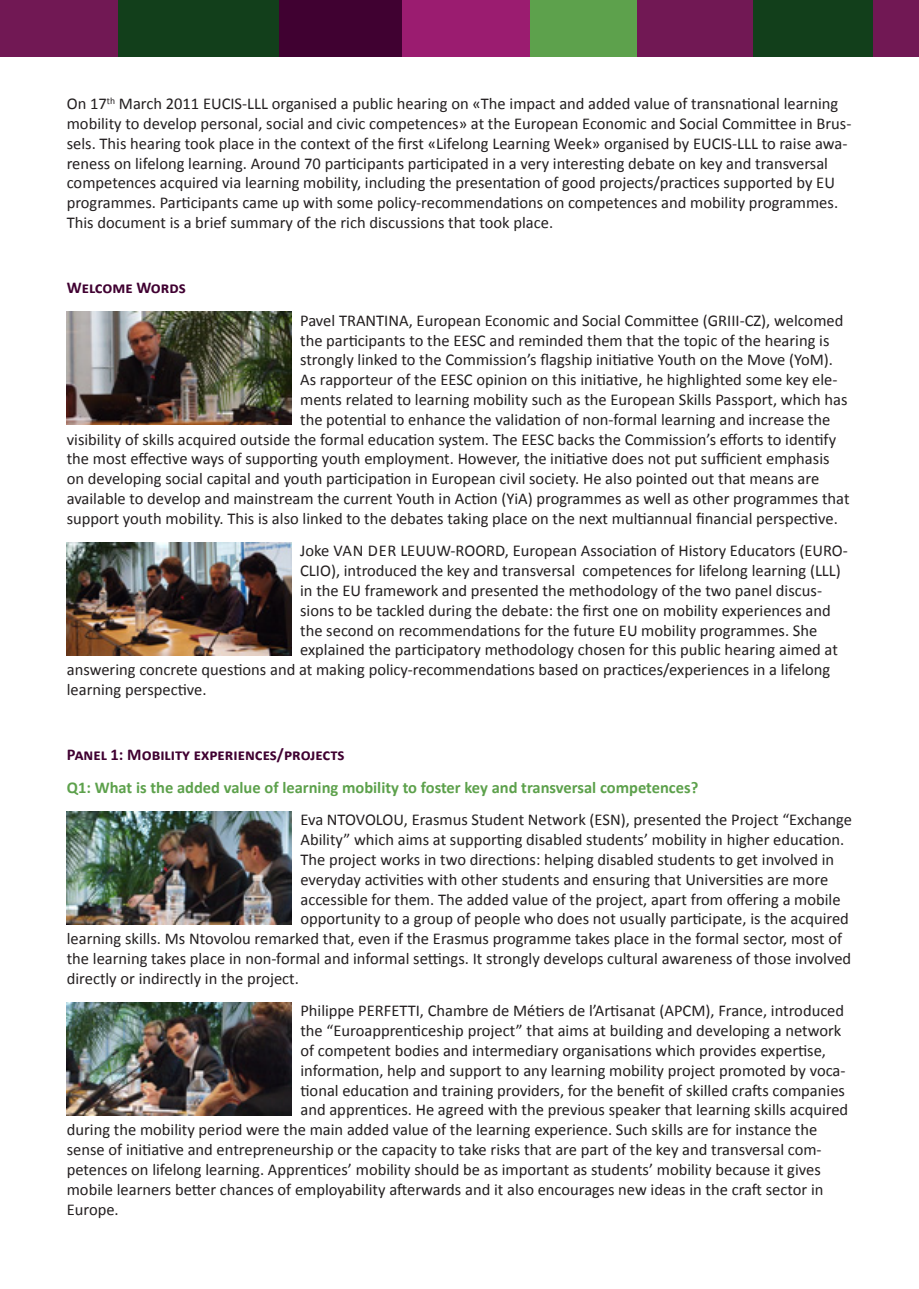
<style>
.page{position:relative;width:919px;height:1289px;background:#fff}
.page>*{position:absolute;margin:0;border:0;box-sizing:border-box;transform-origin:0 0}
.t1{font:16.5px/19.8px "Calibri";color:#231f20}
.t2{font:700 16.5px "Calibri";color:#5da14c}
.t3{font:700 16.5px "Calibri";color:#400131}
</style>
<div class="page">
<div style="left:0;top:0;width:128px;height:57px;background:#711854"></div>
<div style="left:630px;top:0;width:133px;height:57px;background:#711854"></div>
<div style="left:270px;top:0;width:153px;height:57px;background:#400131"></div>
<div style="left:119px;top:0;width:160px;height:57px;background:#123f1b"></div>
<div style="left:753px;top:0;width:123px;height:57px;background:#123f1b"></div>
<div style="left:525px;top:0;width:111px;height:57px;background:#5da14c"></div>
<div style="left:402px;top:0;width:128px;height:57px;background:#9b1c70"></div>
<div style="left:873px;top:0;width:45px;height:57px;background:#711854"></div>
<img style="left:66px;top:312px;width:225px;height:112px">
<img style="left:66px;top:542px;width:225px;height:113px">
<img style="left:67px;top:811px;width:225px;height:113px">
<img style="left:67px;top:1002px;width:225px;height:113px">
<p class="t1" style="left:67px;top:94px;width:786px">On 17<sup>th</sup> March 2011 EUCIS-LLL organised a public hearing on «The impact and added value of transnational learning mobility to develop personal, social and civic competences» at the European Economic and Social Committee in Brus&shy;sels. This hearing took place in the context of the first «Lifelong Learning Week» organised by EUCIS-LLL to raise awa&shy;reness on lifelong learning. Around 70 participants participated in a very interesting debate on key and transversal competences acquired via learning mobility, including the presentation of good projects/practices supported by EU programmes. Participants came up with some policy-recommendations on competences and mobility programmes.<br>This document is a brief summary of the rich discussions that took place.</p>
<p class="t3" style="left:67px;top:277px;width:121px">Welcome Words</p>
<p class="t1" style="left:300px;top:310px;width:544px">Pavel TRANTINA, European Economic and Social Committee (GRIII-CZ), welcomed</p>
<p class="t1" style="left:300px;top:330px;width:531px">the participants to the EESC and reminded them that the topic of the hearing is</p>
<p class="t1" style="left:300px;top:350px;width:534px">strongly linked to the Commission’s flagship initiative Youth on the Move (YoM).</p>
<p class="t1" style="left:300px;top:370px;width:539px">As rapporteur of the EESC opinion on this initiative, he highlighted some key ele-</p>
<p class="t1" style="left:300px;top:389px;width:549px">ments related to learning mobility such as the European Skills Passport, which has</p>
<p class="t1" style="left:300px;top:409px;width:531px">the potential to enhance the validation of non-formal learning and increase the</p>
<p class="t1" style="left:67px;top:429px;width:770px">visibility of skills acquired outside the formal education system. The EESC backs the Commission’s efforts to identify</p>
<p class="t1" style="left:67px;top:449px;width:764px">the most effective ways of supporting youth employment. However, the initiative does not put sufficient emphasis</p>
<p class="t1" style="left:67px;top:469px;width:754px">on developing social capital and youth participation in European civil society. He also pointed out that means are</p>
<p class="t1" style="left:67px;top:488px;width:784px">available to develop and mainstream the current Youth in Action (YiA) programmes as well as other programmes that</p>
<p class="t1" style="left:67px;top:508px;width:772px">support youth mobility. This is also linked to the debates taking place on the next multiannual financial perspective.</p>
<p class="t1" style="left:300px;top:541px;width:549px">Joke VAN DER LEUUW-ROORD, European Association of History Educators (EURO-</p>
<p class="t1" style="left:300px;top:561px;width:542px">CLIO), introduced the key and transversal competences for lifelong learning (LLL)</p>
<p class="t1" style="left:300px;top:580px;width:523px">in the EU framework and presented the methodology of the two panel discus-</p>
<p class="t1" style="left:300px;top:600px;width:532px">sions to be tackled during the debate: the first one on mobility experiences and</p>
<p class="t1" style="left:300px;top:620px;width:518px">the second on recommendations for the future EU mobility programmes. She</p>
<p class="t1" style="left:300px;top:640px;width:539px">explained the participatory methodology chosen for this public hearing aimed at</p>
<p class="t1" style="left:67px;top:660px;width:765px">answering concrete questions and at making policy-recommendations based on practices/experiences in a lifelong</p>
<p class="t1" style="left:67px;top:679px;width:141px">learning perspective.</p>
<p class="t3" style="left:67px;top:744px;width:279px">Panel 1: Mobility experiences/projects</p>
<p class="t2" style="left:67px;top:776px;width:633px">Q1: What is the added value of learning mobility to foster key and transversal competences?</p>
<p class="t1" style="left:300px;top:810px;width:553px">Eva NTOVOLOU, Erasmus Student Network (ESN), presented the Project “Exchange</p>
<p class="t1" style="left:300px;top:829px;width:545px">Ability” which aims at supporting disabled students’ mobility in higher education.</p>
<p class="t1" style="left:300px;top:849px;width:535px">The project works in two directions: helping disabled students to get involved in</p>
<p class="t1" style="left:300px;top:869px;width:529px">everyday activities with other students and ensuring that Universities are more</p>
<p class="t1" style="left:300px;top:889px;width:541px">accessible for them. The added value of the project, apart from offering a mobile</p>
<p class="t1" style="left:300px;top:909px;width:550px">opportunity to a group of people who does not usually participate, is the acquired</p>
<p class="t1" style="left:67px;top:928px;width:776px">learning skills. Ms Ntovolou remarked that, even if the Erasmus programme takes place in the formal sector, most of</p>
<p class="t1" style="left:67px;top:948px;width:785px">the learning takes place in non-formal and informal settings. It strongly develops cultural awareness of those involved</p>
<p class="t1" style="left:67px;top:968px;width:234px">directly or indirectly in the project.</p>
<p class="t1" style="left:300px;top:1001px;width:545px">Philippe PERFETTI, Chambre de Métiers de l’Artisanat (APCM), France, introduced</p>
<p class="t1" style="left:300px;top:1020px;width:542px">the “Euroapprenticeship project” that aims at building and developing a network</p>
<p class="t1" style="left:300px;top:1040px;width:527px">of competent bodies and intermediary organisations which provides expertise,</p>
<p class="t1" style="left:300px;top:1060px;width:546px">information, help and support to any learning mobility project promoted by voca-</p>
<p class="t1" style="left:300px;top:1080px;width:546px">tional education and training providers, for the benefit of skilled crafts companies</p>
<p class="t1" style="left:300px;top:1100px;width:549px">and apprentices. He agreed with the previous speaker that learning skills acquired</p>
<p class="t1" style="left:67px;top:1119px;width:752px">during the mobility period were the main added value of the learning experience. Such skills are for instance the</p>
<p class="t1" style="left:67px;top:1139px;width:756px">sense of initiative and entrepreneurship or the capacity to take risks that are part of the key and transversal com-</p>
<p class="t1" style="left:67px;top:1159px;width:755px">petences on lifelong learning. Apprentices’ mobility should be as important as students’ mobility because it gives</p>
<p class="t1" style="left:67px;top:1179px;width:758px">mobile learners better chances of employability afterwards and it also encourages new ideas in the craft sector in</p>
<p class="t1" style="left:67px;top:1199px;width:53px">Europe.</p>
</div>
